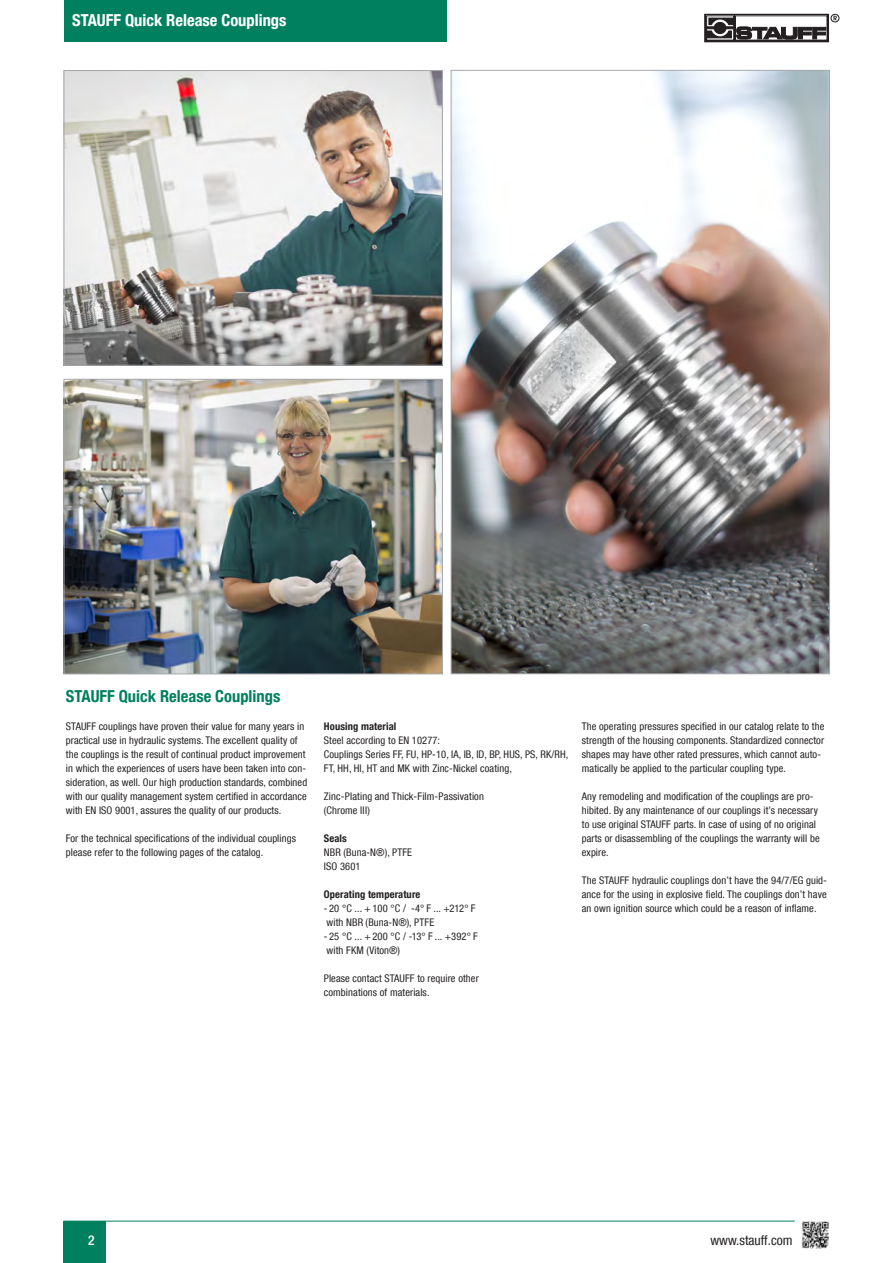
<style>
.page{position:relative;width:893px;height:1263px;background:#fff}
.page>*{position:absolute;margin:0;border:0;box-sizing:border-box;transform-origin:0 0}
.t1{font:700 condensed 16.5px "Helvetica Neue LT Com";color:#fff}
.t2{font:700 condensed 16.5px "Helvetica Neue LT Com";color:#00805f}
.t3{font:condensed 13.5px "Helvetica Neue LT Com";color:#231f20}
.t4{font:500 condensed 13.5px "Helvetica Neue LT Com";color:#fff}
.t5{font:condensed 10.5px/14.1px "Helvetica Neue LT Com";letter-spacing:.01em;color:#231f20}
.t6{font:700 condensed 10.5px "Helvetica Neue LT Com";letter-spacing:.01em;color:#231f20}
</style>
<div class="page">
<div style="left:64px;top:0;width:382px;height:42px;background:#00805f"></div>
<div style="left:64px;top:1221px;width:42px;height:42px;background:#00805f"></div>
<hr style="left:64px;top:1221px;width:765px;height:1px;background:#00805f">
<svg style="left:792px;top:1220px;width:37px;height:29px"></svg>
<div style="left:705px;top:14px;width:124px;height:28px;border:1px solid #231f20"></div>
<svg style="left:709px;top:25px;width:23px;height:13px"></svg>
<div style="left:830px;top:14px;width:9px;height:8px;border:1px solid #231f20;border-radius:50%"></div>
<svg style="left:833px;top:16px;width:4px;height:4px"></svg>
<svg style="left:709px;top:18px;width:25px;height:7px"></svg>
<svg style="left:706px;top:31px;width:25px;height:7px"></svg>
<svg style="left:712px;top:20px;width:16px;height:16px"></svg>
<div style="left:712px;top:20px;width:16px;height:16px;border:1px solid #fff;border-radius:50%"></div>
<div style="left:714px;top:22px;width:12px;height:12px;background:#231f20;border-radius:50%"></div>
<div style="left:714px;top:22px;width:12px;height:12px;border:1px solid #231f20;border-radius:50%"></div>
<div style="left:706px;top:27px;width:29px;height:2px;background:#231f20;border:1px solid #231f20"></div>
<svg style="left:736px;top:27px;width:90px;height:13px"></svg>
<img style="left:66px;top:381px;width:375px;height:291px">
<div style="left:64px;top:379px;width:379px;height:295px;border:1px solid #a8a9ad"></div>
<img style="left:453px;top:72px;width:375px;height:600px">
<img style="left:66px;top:72px;width:375px;height:291px">
<div style="left:64px;top:70px;width:379px;height:295px;border:1px solid #a8a9ad"></div>
<h1 class="t1" style="left:72px;top:10px;width:216px">STAUFF Quick Release Couplings</h1>
<h1 class="t2" style="left:66px;top:686px;width:216px">STAUFF Quick Release Couplings</h1>
<p class="t5" style="left:66px;top:719px;width:243px">STAUFF couplings have proven their value for many years in practical use in hydraulic systems. The excellent quality of the couplings is the result of continual product improvement in which the experiences of users have been taken into con&shy;sideration, as well. Our high production standards, combined with our quality management system certified in accordance with EN ISO 9001, assures the quality of our products.</p>
<p class="t5" style="left:66px;top:831px;width:232px">For the technical specifications of the individual couplings please refer to the following pages of the catalog.</p>
<p class="t6" style="left:324px;top:720px;width:74px">Housing material</p>
<p class="t5" style="left:324px;top:733px;width:246px">Steel according to EN 10277:<br>Couplings Series FF, FU, HP-10, IA, IB, ID, BP, HUS, PS, RK/RH,<br>FT, HH, HI, HT and MK with Zinc-Nickel coating,</p>
<p class="t5" style="left:324px;top:789px;width:162px">Zinc-Plating and Thick-Film-Passivation (Chrome III)</p>
<p class="t6" style="left:324px;top:832px;width:24px">Seals</p>
<p class="t5" style="left:324px;top:845px;width:90px">NBR (Buna-N®), PTFE<br>ISO 3601</p>
<p class="t6" style="left:324px;top:888px;width:98px">Operating temperature</p>
<p class="t5" style="left:324px;top:901px;width:153px">- 20 °C ... +100 °C / -4° F ... +212° F with NBR (Buna-N®), PTFE</p>
<p class="t5" style="left:324px;top:929px;width:156px">- 25 °C ... +200 °C / -13° F ... +392° F with FKM (Viton®)</p>
<p class="t5" style="left:324px;top:971px;width:156px">Please contact STAUFF to require other combinations of materials.</p>
<p class="t5" style="left:582px;top:719px;width:244px">The operating pressures specified in our catalog relate to the strength of the housing components. Standardized connector shapes may have other rated pressures, which cannot auto&shy;matically be applied to the particular coupling type.</p>
<p class="t5" style="left:582px;top:789px;width:239px">Any remodeling and modification of the couplings are pro&shy;hibited. By any maintenance of our couplings it’s necessary to use original STAUFF parts. In case of using of no original parts or disassembling of the couplings the warranty will be expire.</p>
<p class="t5" style="left:582px;top:873px;width:247px;text-align:justify">The STAUFF hydraulic couplings don’t have the 94/7/EG guid&shy;ance for the using in explosive field. The couplings don’t have an own ignition source which could be a reason of inflame.</p>
<p class="t4" style="left:88px;top:1232px;width:8px">2</p>
<p class="t3" style="left:710px;top:1232px;width:83px">www.stauff.com</p>
</div>
